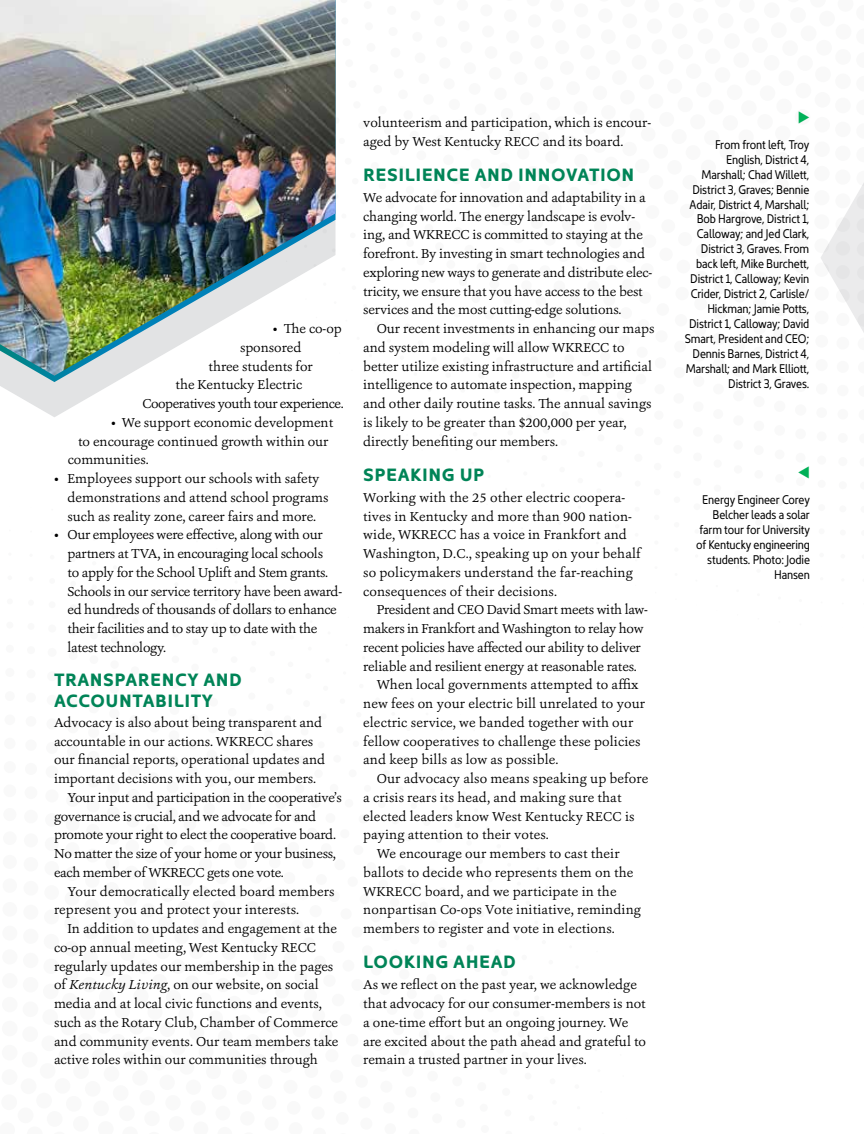
<style>
.page{position:relative;width:864px;height:1134px;background:#fff}
.page>*{position:absolute;margin:0;border:0;box-sizing:border-box;transform-origin:0 0}
.t1{font:19.5px "Proxima Nova";color:#00b057}
.t2{font:700 18px/21px "Kyrial Display Pro";letter-spacing:.03em;color:#008457}
.t3{font:13.5px/18.8px "Ashbury";color:#000}
.t4{font:13.5px/18.8px "Ashbury";letter-spacing:-.02em;color:#000}
.t5{font:13.5px "Ashbury";letter-spacing:-.03em;color:#000}
.t6{font:12.75px/15px "Kyrial Sans Pro Regular Cond";letter-spacing:-.01em;color:#000;text-align:right}
.s1{font-style:italic}
</style>
<div class="page">
<svg style="left:821px;top:183px;width:43px;height:149px"></svg>
<svg style="left:0;top:382px;width:115px;height:35px;fill:#e2e3e4"></svg>
<img style="left:0;top:0;width:336px;height:376px">
<p class="t3" style="left:273px;top:319px;width:70px">• The co-op</p>
<p class="t3" style="left:240px;top:338px;width:63px">sponsored</p>
<p class="t3" style="left:209px;top:357px;width:106px">three students for</p>
<p class="t3" style="left:176px;top:375px;width:128px">the Kentucky Electric</p>
<p class="t5" style="left:143px;top:395px;width:203px">Cooperatives youth tour experience.</p>
<p class="t3" style="left:111px;top:413px;width:224px">• We support economic development</p>
<p class="t3" style="left:78px;top:432px;width:252px">to encourage continued growth within our</p>
<p class="t3" style="left:68px;top:450px;width:82px">communities.</p>
<p class="t3" style="left:68px;top:469px;width:263px;text-indent:-14px">• Employees support our schools with safety demonstrations and attend school programs such as reality zone, career fairs and more.</p>
<p class="t4" style="left:68px;top:525px;width:276px;text-indent:-14px">• Our employees were effective, along with our partners at TVA, in encouraging local schools<br>to apply for the School Uplift and Stem grants.<br>Schools in our service territory have been award&shy;ed hundreds of thousands of dollars to enhance their facilities and to stay up to date with the latest technology.</p>
<h2 class="t2" style="left:54px;top:668px;width:189px">TRANSPARENCY AND<br>ACCOUNTABILITY</h2>
<p class="t3" style="left:54px;top:713px;width:270px">Advocacy is also about being transparent and</p>
<p class="t3" style="left:54px;top:732px;width:261px">accountable in our actions. WKRECC shares</p>
<p class="t3" style="left:54px;top:750px;width:273px">our financial reports, operational updates and</p>
<p class="t3" style="left:54px;top:769px;width:264px">important decisions with you, our members.</p>
<p class="t4" style="left:68px;top:788px;width:276px">Your input and participation in the cooperative’s</p>
<p class="t4" style="left:54px;top:807px;width:264px">governance is crucial, and we advocate for and</p>
<p class="t4" style="left:54px;top:825px;width:284px">promote your right to elect the cooperative board.</p>
<p class="t4" style="left:54px;top:844px;width:283px">No matter the size of your home or your business,</p>
<p class="t4" style="left:54px;top:863px;width:231px">each member of WKRECC gets one vote.</p>
<p class="t3" style="left:68px;top:882px;width:269px">Your democratically elected board members</p>
<p class="t3" style="left:54px;top:900px;width:247px">represent you and protect your interests.</p>
<p class="t3" style="left:68px;top:919px;width:271px">In addition to updates and engagement at the</p>
<p class="t3" style="left:54px;top:938px;width:264px">co-op annual meeting, West Kentucky RECC</p>
<p class="t3" style="left:54px;top:957px;width:281px">regularly updates our membership in the pages</p>
<p class="t3" style="left:54px;top:975px;width:266px">of <span class="s1">Kentucky Living</span>, on our website, on social</p>
<p class="t3" style="left:54px;top:994px;width:269px">media and at local civic functions and events,</p>
<p class="t3" style="left:54px;top:1013px;width:286px">such as the Rotary Club, Chamber of Commerce</p>
<p class="t3" style="left:54px;top:1032px;width:286px">and community events. Our team members take</p>
<p class="t3" style="left:54px;top:1050px;width:265px">active roles within our communities through</p>
<p class="t3" style="left:363px;top:113px;width:289px">volunteerism and participation, which is encour&shy;aged by West Kentucky RECC and its board.</p>
<h2 class="t2" style="left:363px;top:163px;width:273px">RESILIENCE AND INNOVATION</h2>
<p class="t3" style="left:363px;top:188px;width:290px">We advocate for innovation and adaptability in a changing world. The energy landscape is evolv&shy;ing, and WKRECC is committed to staying at the forefront. By investing in smart technologies and exploring new ways to generate and distribute elec&shy;tricity, we ensure that you have access to the best services and the most cutting-edge solutions.</p>
<p class="t3" style="left:363px;top:319px;width:293px;text-indent:14px">Our recent investments in enhancing our maps and system modeling will allow WKRECC to better utilize existing infrastructure and artificial intelligence to automate inspection, mapping and other daily routine tasks. The annual savings is likely to be greater than $200,000 per year, directly benefiting our members.</p>
<h2 class="t2" style="left:363px;top:463px;width:123px">SPEAKING UP</h2>
<p class="t3" style="left:363px;top:488px;width:279px">Working with the 25 other electric coopera&shy;tives in Kentucky and more than 900 nation&shy;wide, WKRECC has a voice in Frankfort and Washington, D.C., speaking up on your behalf so policymakers understand the far-reaching consequences of their decisions.</p>
<p class="t4" style="left:377px;top:600px;width:273px">President and CEO David Smart meets with law-</p>
<p class="t4" style="left:363px;top:619px;width:282px">makers in Frankfort and Washington to relay how</p>
<p class="t4" style="left:363px;top:638px;width:279px">recent policies have affected our ability to deliver</p>
<p class="t3" style="left:363px;top:657px;width:275px">reliable and resilient energy at reasonable rates.</p>
<p class="t3" style="left:377px;top:675px;width:263px">When local governments attempted to affix</p>
<p class="t3" style="left:363px;top:694px;width:283px">new fees on your electric bill unrelated to your</p>
<p class="t3" style="left:363px;top:713px;width:272px">electric service, we banded together with our</p>
<p class="t3" style="left:363px;top:732px;width:279px">fellow cooperatives to challenge these policies</p>
<p class="t3" style="left:363px;top:750px;width:197px">and keep bills as low as possible.</p>
<p class="t3" style="left:377px;top:769px;width:273px">Our advocacy also means speaking up before</p>
<p class="t3" style="left:363px;top:788px;width:260px">a crisis rears its head, and making sure that</p>
<p class="t3" style="left:363px;top:807px;width:273px">elected leaders know West Kentucky RECC is</p>
<p class="t3" style="left:363px;top:825px;width:187px">paying attention to their votes.</p>
<p class="t3" style="left:377px;top:844px;width:245px">We encourage our members to cast their</p>
<p class="t3" style="left:363px;top:863px;width:272px">ballots to decide who represents them on the</p>
<p class="t3" style="left:363px;top:882px;width:255px">WKRECC board, and we participate in the</p>
<p class="t3" style="left:363px;top:900px;width:279px">nonpartisan Co-ops Vote initiative, reminding</p>
<p class="t3" style="left:363px;top:919px;width:253px">members to register and vote in elections.</p>
<h2 class="t2" style="left:363px;top:950px;width:154px">LOOKING AHEAD</h2>
<p class="t3" style="left:363px;top:975px;width:284px">As we reflect on the past year, we acknowledge that advocacy for our consumer-members is not a one-time effort but an ongoing journey. We are excited about the path ahead and grateful to remain a trusted partner in your lives.</p>
<h1 class="t1" style="left:798px;top:102px;width:13px">⊲</h1>
<p class="t6" style="left:685px;top:136px;width:126px">From front left, Troy<br>English, District 4,<br>Marshall; Chad Willett,<br>District 3, Graves; Bennie<br>Adair, District 4, Marshall;<br>Bob Hargrove, District 1,<br>Calloway; and Jed Clark,<br>District 3, Graves. From back left, Mike Burchett,<br>District 1, Calloway; Kevin<br>Crider, District 2, Carlisle/<br>Hickman; Jamie Potts,<br>District 1, Calloway; David<br>Smart, President and CEO;<br>Dennis Barnes, District 4,<br>Marshall; and Mark Elliott,<br>District 3, Graves.</p>
<h1 class="t1" style="left:799px;top:457px;width:13px">⊳</h1>
<p class="t6" style="left:696px;top:491px;width:115px">Energy Engineer Corey<br>Belcher leads a solar farm tour for University of Kentucky engineering students. Photo: Jodie<br>Hansen</p>
</div>
